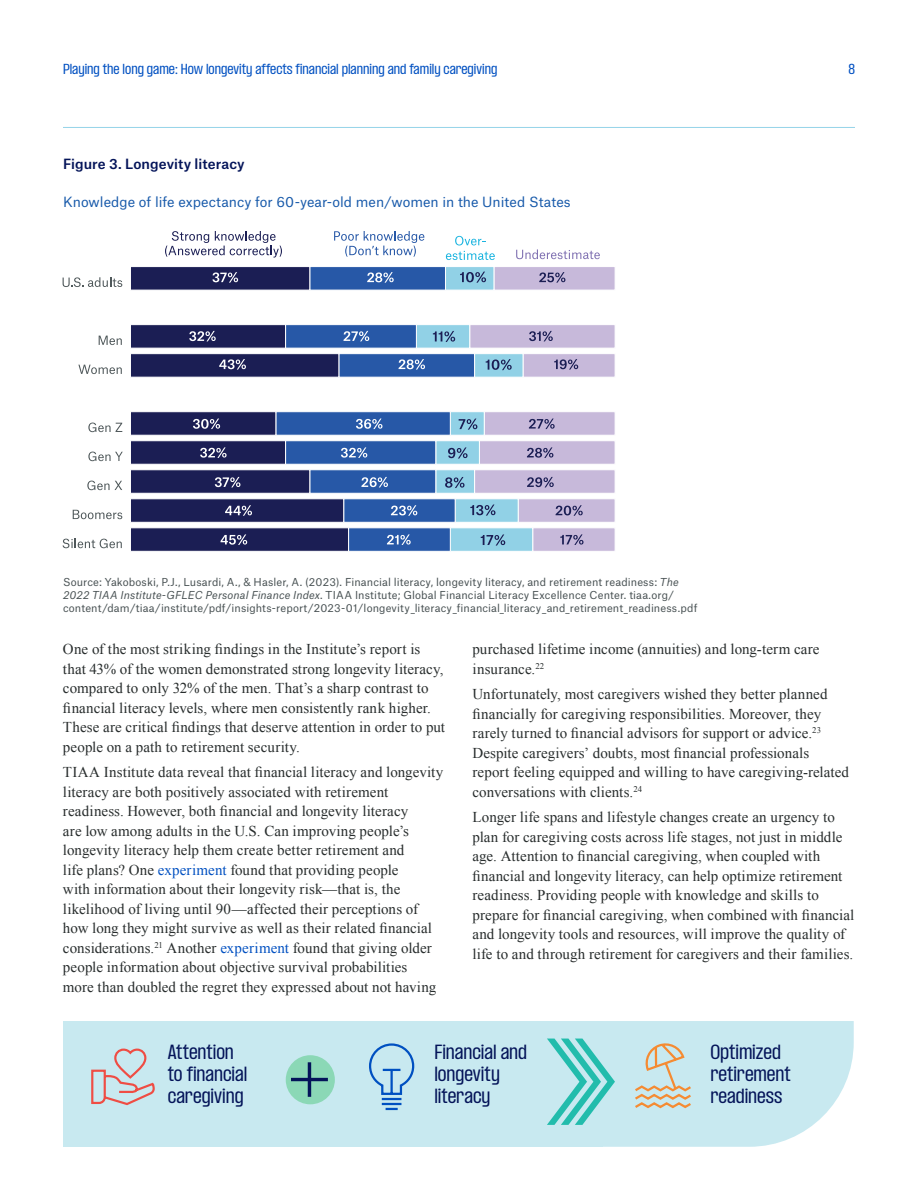
<style>
.page{position:relative;width:918px;height:1188px;background:#fff}
.page>*{position:absolute;margin:0;border:0;box-sizing:border-box;transform-origin:0 0}
.Body_Copy{font:condensed 75px "PP Formula";color:#041459}
.Body_Copy-2{font:condensed 18px/21.6px "PP Formula";letter-spacing:-.005em;color:#041459}
.Body_Copy-3{font:15px/19.5px "Times New Roman";letter-spacing:.005em;color:#282d2d}
.t1{font:13.5px "Atlas Grotesk";letter-spacing:.005em;color:#185aaa}
.t2{font:500 13.5px "Atlas Grotesk";letter-spacing:.005em;color:#041459}
.t3{font:condensed 12.75px "PP Formula";color:#0050c1}
.Footnote{font:10.5px/12.8px "Atlas Grotesk";letter-spacing:.01em;color:#485153}
.s1{font-style:italic}
.s2{color:#0050c1}
</style>
<div class="page">
<hr style="left:63px;top:127px;width:792px;height:1px;background:#95d4e9">
<div style="left:63px;top:1021px;width:540px;height:126px;background:#c8e9f0"></div>
<div style="left:494px;top:266px;width:121px;height:24px;background:#c7b9da;border:1px solid #fff"></div>
<div style="left:469px;top:324px;width:146px;height:24px;background:#c7b9da;border:1px solid #fff"></div>
<div style="left:523px;top:353px;width:92px;height:25px;background:#c7b9da;border:1px solid #fff"></div>
<div style="left:484px;top:411px;width:131px;height:25px;background:#c7b9da;border:1px solid #fff"></div>
<div style="left:479px;top:440px;width:136px;height:25px;background:#c7b9da;border:1px solid #fff"></div>
<div style="left:474px;top:469px;width:141px;height:25px;background:#c7b9da;border:1px solid #fff"></div>
<div style="left:518px;top:498px;width:97px;height:25px;background:#c7b9da;border:1px solid #fff"></div>
<div style="left:532px;top:527px;width:83px;height:25px;background:#c7b9da;border:1px solid #fff"></div>
<div style="left:445px;top:266px;width:49px;height:24px;background:#91d1e6;border:1px solid #fff"></div>
<div style="left:416px;top:324px;width:54px;height:24px;background:#91d1e6;border:1px solid #fff"></div>
<div style="left:474px;top:353px;width:49px;height:25px;background:#91d1e6;border:1px solid #fff"></div>
<div style="left:450px;top:411px;width:35px;height:25px;background:#91d1e6;border:1px solid #fff"></div>
<div style="left:435px;top:440px;width:45px;height:25px;background:#91d1e6;border:1px solid #fff"></div>
<div style="left:435px;top:469px;width:40px;height:25px;background:#91d1e6;border:1px solid #fff"></div>
<div style="left:455px;top:498px;width:64px;height:25px;background:#91d1e6;border:1px solid #fff"></div>
<div style="left:450px;top:527px;width:83px;height:25px;background:#91d1e6;border:1px solid #fff"></div>
<div style="left:309px;top:266px;width:137px;height:24px;background:#2758a7;border:1px solid #fff"></div>
<div style="left:285px;top:324px;width:132px;height:24px;background:#2758a7;border:1px solid #fff"></div>
<div style="left:339px;top:353px;width:136px;height:25px;background:#2758a7;border:1px solid #fff"></div>
<div style="left:276px;top:411px;width:175px;height:25px;background:#2758a7;border:1px solid #fff"></div>
<div style="left:285px;top:440px;width:151px;height:25px;background:#2758a7;border:1px solid #fff"></div>
<div style="left:309px;top:469px;width:127px;height:25px;background:#2758a7;border:1px solid #fff"></div>
<div style="left:343px;top:498px;width:113px;height:25px;background:#2758a7;border:1px solid #fff"></div>
<div style="left:348px;top:527px;width:103px;height:25px;background:#2758a7;border:1px solid #fff"></div>
<div style="left:130px;top:266px;width:180px;height:24px;background:#1b1e54;border:1px solid #fff"></div>
<div style="left:130px;top:324px;width:156px;height:24px;background:#1b1e54;border:1px solid #fff"></div>
<div style="left:130px;top:353px;width:209px;height:25px;background:#1b1e54;border:1px solid #fff"></div>
<div style="left:130px;top:411px;width:146px;height:25px;background:#1b1e54;border:1px solid #fff"></div>
<div style="left:130px;top:440px;width:156px;height:25px;background:#1b1e54;border:1px solid #fff"></div>
<div style="left:130px;top:469px;width:180px;height:25px;background:#1b1e54;border:1px solid #fff"></div>
<div style="left:130px;top:498px;width:214px;height:25px;background:#1b1e54;border:1px solid #fff"></div>
<div style="left:130px;top:527px;width:219px;height:25px;background:#1b1e54;border:1px solid #fff"></div>
<svg style="left:63px;top:539px;width:59px;height:9px"></svg>
<svg style="left:73px;top:510px;width:49px;height:9px"></svg>
<svg style="left:87px;top:481px;width:35px;height:9px"></svg>
<svg style="left:88px;top:452px;width:35px;height:9px"></svg>
<svg style="left:88px;top:423px;width:34px;height:9px"></svg>
<svg style="left:78px;top:365px;width:44px;height:9px"></svg>
<svg style="left:99px;top:336px;width:23px;height:9px"></svg>
<svg style="left:63px;top:277px;width:59px;height:10px"></svg>
<svg style="left:212px;top:272px;width:26px;height:11px"></svg>
<svg style="left:367px;top:272px;width:27px;height:11px"></svg>
<svg style="left:399px;top:359px;width:26px;height:11px"></svg>
<svg style="left:189px;top:331px;width:27px;height:10px"></svg>
<svg style="left:433px;top:331px;width:22px;height:11px"></svg>
<svg style="left:554px;top:359px;width:24px;height:11px"></svg>
<svg style="left:486px;top:359px;width:26px;height:11px"></svg>
<svg style="left:529px;top:331px;width:24px;height:10px"></svg>
<svg style="left:529px;top:419px;width:26px;height:10px"></svg>
<svg style="left:527px;top:447px;width:26px;height:11px"></svg>
<svg style="left:527px;top:477px;width:27px;height:10px"></svg>
<svg style="left:556px;top:505px;width:27px;height:11px"></svg>
<svg style="left:560px;top:534px;width:24px;height:11px"></svg>
<svg style="left:481px;top:534px;width:24px;height:12px"></svg>
<svg style="left:470px;top:505px;width:25px;height:11px"></svg>
<svg style="left:445px;top:477px;width:20px;height:11px"></svg>
<svg style="left:448px;top:447px;width:20px;height:12px"></svg>
<svg style="left:459px;top:419px;width:18px;height:11px"></svg>
<svg style="left:344px;top:331px;width:25px;height:10px"></svg>
<svg style="left:391px;top:505px;width:26px;height:11px"></svg>
<svg style="left:387px;top:534px;width:24px;height:11px"></svg>
<svg style="left:225px;top:505px;width:27px;height:11px"></svg>
<svg style="left:221px;top:534px;width:26px;height:11px"></svg>
<svg style="left:356px;top:419px;width:26px;height:10px"></svg>
<svg style="left:341px;top:447px;width:26px;height:11px"></svg>
<svg style="left:361px;top:477px;width:27px;height:10px"></svg>
<svg style="left:539px;top:272px;width:26px;height:11px"></svg>
<svg style="left:460px;top:272px;width:26px;height:11px"></svg>
<svg style="left:219px;top:359px;width:27px;height:11px"></svg>
<svg style="left:193px;top:419px;width:27px;height:10px"></svg>
<svg style="left:200px;top:447px;width:27px;height:11px"></svg>
<svg style="left:215px;top:477px;width:25px;height:10px"></svg>
<svg style="left:165px;top:231px;width:117px;height:27px"></svg>
<svg style="left:516px;top:249px;width:84px;height:10px"></svg>
<svg style="left:334px;top:231px;width:90px;height:26px"></svg>
<svg style="left:446px;top:236px;width:49px;height:24px"></svg>
<svg style="left:547px;top:1021px;width:307px;height:126px"></svg>
<svg style="left:91px;top:1048px;width:64px;height:58px"></svg>
<div style="left:286px;top:1055px;width:49px;height:49px;background:#8bd8b6;border-radius:50%"></div>
<svg style="left:369px;top:1043px;width:46px;height:68px"></svg>
<p class="t3" style="left:63px;top:61px;width:436px">Playing the long game: How longevity affects financial planning and family caregiving</p>
<p class="t3" style="left:848px;top:61px;width:8px">8</p>
<p class="t2" style="left:63px;top:153px;width:183px">Figure 3. Longevity literacy</p>
<p class="t1" style="left:63px;top:191px;width:509px">Knowledge of life expectancy for 60-year-old men/women in the United States</p>
<p class="Footnote" style="left:63px;top:575px;width:636px">Source: Yakoboski, P.J., Lusardi, A., &amp; Hasler, A. (2023). Financial literacy, longevity literacy, and retirement readiness: <span class="s1">The<br>2022 TIAA Institute-GFLEC Personal Finance Index</span>. TIAA Institute; Global Financial Literacy Excellence Center. tiaa.org/ content/dam/tiaa/institute/pdf/insights-report/2023-01/longevity_literacy_financial_literacy_and_retirement_readiness.pdf</p>
<p class="Body_Copy-3" style="left:63px;top:639px;width:384px">One of the most striking findings in the Institute’s report is that 43% of the women demonstrated strong longevity literacy, compared to only 32% of the men. That’s a sharp contrast to financial literacy levels, where men consistently rank higher.<br>These are critical findings that deserve attention in order to put people on a path to retirement security.</p>
<p class="Body_Copy-3" style="left:63px;top:762px;width:382px">TIAA Institute data reveal that financial literacy and longevity literacy are both positively associated with retirement readiness. However, both financial and longevity literacy<br>are low among adults in the U.S. Can improving people’s longevity literacy help them create better retirement and<br>life plans? One <span class="s2">experiment</span> found that providing people<br>with information about their longevity risk—that is, the likelihood of living until 90—affected their perceptions of how long they might survive as well as their related financial considerations.<sup>21</sup> Another <span class="s2">experiment</span> found that giving older people information about objective survival probabilities<br>more than doubled the regret they expressed about not having</p>
<p class="Body_Copy-3" style="left:472px;top:639px;width:349px">purchased lifetime income (annuities) and long-term care insurance.<sup>22</sup></p>
<p class="Body_Copy-3" style="left:472px;top:684px;width:378px">Unfortunately, most caregivers wished they better planned financially for caregiving responsibilities. Moreover, they rarely turned to financial advisors for support or advice.<sup>23<br></sup>Despite caregivers’ doubts, most financial professionals report feeling equipped and willing to have caregiving-related conversations with clients.<sup>24</sup></p>
<p class="Body_Copy-3" style="left:473px;top:807px;width:383px">Longer life spans and lifestyle changes create an urgency to plan for caregiving costs across life stages, not just in middle age. Attention to financial caregiving, when coupled with financial and longevity literacy, can help optimize retirement readiness. Providing people with knowledge and skills to prepare for financial caregiving, when combined with financial and longevity tools and resources, will improve the quality of life to and through retirement for caregivers and their families.</p>
<p class="Body_Copy-2" style="left:168px;top:1041px;width:81px">Attention to financial caregiving</p>
<p class="Body_Copy-2" style="left:434px;top:1041px;width:94px">Financial and longevity literacy</p>
<p class="Body_Copy-2" style="left:710px;top:1041px;width:82px">Optimized retirement</p>
<p class="Body_Copy" style="left:289px;top:1034px;width:43px">+</p>
<p class="Body_Copy-2" style="left:710px;top:1085px;width:74px">readiness</p>
</div>
